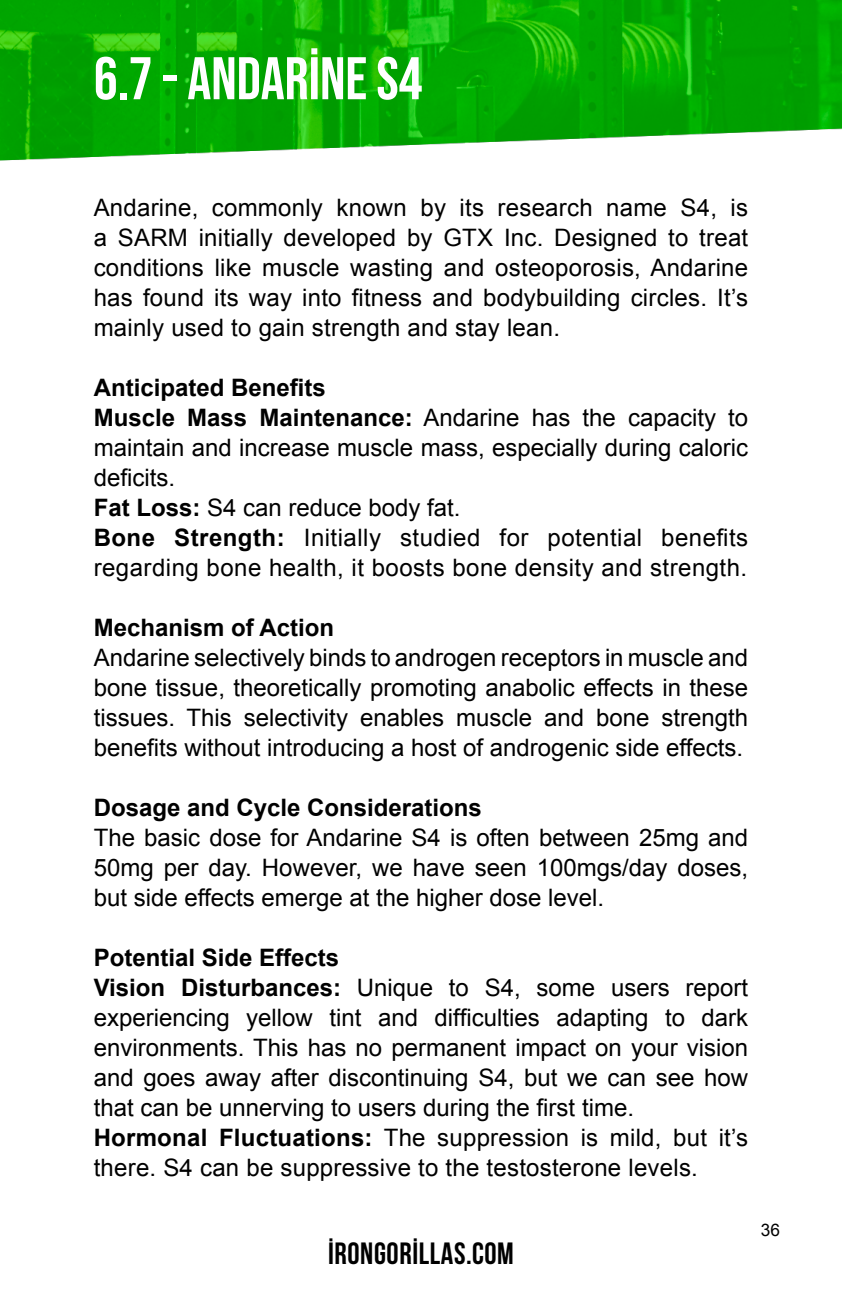
<style>
.page{position:relative;width:842px;height:1302px;background:#fff}
.page>*{position:absolute;margin:0;border:0;box-sizing:border-box;transform-origin:0 0}
.t1{font:60px "Bebas Neue";letter-spacing:-.005em;color:#fff}
.t2{font:700 30.75px "Bebas Neue";letter-spacing:.02em;color:#000}
.t3{font:24px/30px "Arial";color:#000;text-align:justify}
.t4{font:700 24px "Arial";color:#000}
.t5{font:17.25px "Arial";color:#000}
.s1{font-weight:700}
</style>
<div class="page">
<img style="left:0;top:0;width:842px;height:161px">
<h1 class="t1" style="left:94px;top:44px;width:330px">6.7 - ANDARINE S4</h1>
<p class="t3" style="left:94px;top:192px;width:656px">Andarine, commonly known by its research name S4, is a SARM initially developed by GTX Inc. Designed to treat conditions like muscle wasting and osteoporosis, Andarine has found its way into fitness and bodybuilding circles. It’s mainly used to gain strength and stay lean.</p>
<p class="t3" style="left:94px;top:372px;width:656px;text-align:left"><span class="s1">Anticipated Benefits<br>Muscle Mass Maintenance:</span> Andarine has the capacity to maintain and increase muscle mass, especially during caloric deficits.<br><span class="s1">Fat Loss:</span> S4 can reduce body fat.<br><span class="s1">Bone Strength:</span> Initially studied for potential benefits regarding bone health, it boosts bone density and strength.</p>
<p class="t4" style="left:94px;top:611px;width:242px">Mechanism of Action</p>
<p class="t3" style="left:94px;top:642px;width:656px">Andarine selectively binds to androgen receptors in muscle and bone tissue, theoretically promoting anabolic effects in these tissues. This selectivity enables muscle and bone strength benefits without introducing a host of androgenic side effects.</p>
<p class="t4" style="left:94px;top:791px;width:390px">Dosage and Cycle Considerations</p>
<p class="t3" style="left:94px;top:822px;width:656px">The basic dose for Andarine S4 is often between 25mg and 50mg per day. However, we have seen 100mgs/day doses, but side effects emerge at the higher dose level.</p>
<p class="t3" style="left:94px;top:942px;width:656px;text-align:left"><span class="s1">Potential Side Effects<br>Vision Disturbances:</span> Unique to S4, some users report experiencing yellow tint and difficulties adapting to dark environments. This has no permanent impact on your vision and goes away after discontinuing S4, but we can see how that can be unnerving to users during the first time.<br><span class="s1">Hormonal Fluctuations:</span> The suppression is mild, but it’s there. S4 can be suppressive to the testosterone levels.</p>
<p class="t2" style="left:328px;top:1236px;width:187px">IRONGORILLAS.COM</p>
<p class="t5" style="left:761px;top:1218px;width:21px">36</p>
</div>
